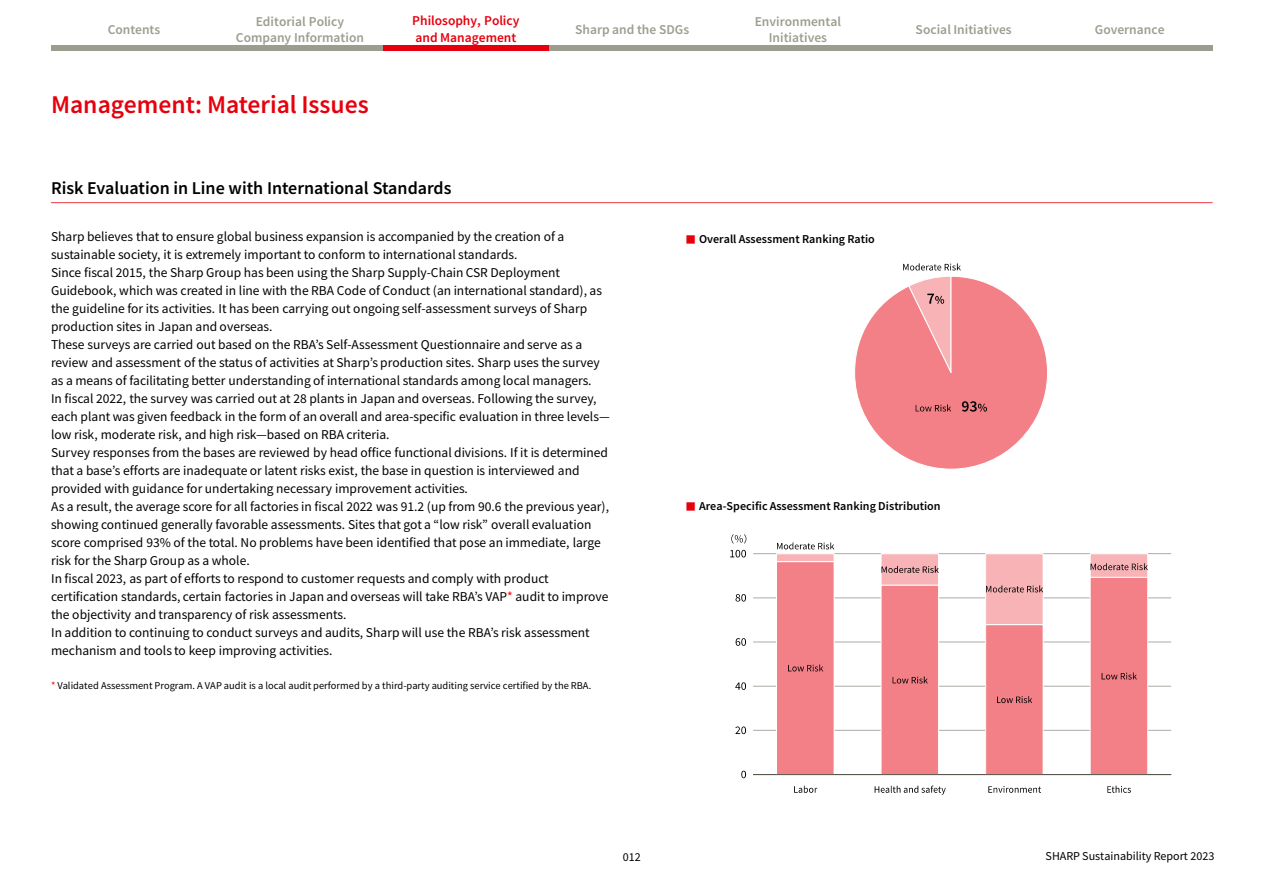
<style>
.page{position:relative;width:1264px;height:894px;background:#fff}
.page>*{position:absolute;margin:0;border:0;box-sizing:border-box;transform-origin:0 0}
.t1{font:600 25.5px "Source Sans Pro";color:#e6000d}
.t2{font:600 18px "Source Sans Pro";color:#000}
.t3{font:13.5px/18px "Source Sans Pro";color:#000}
.t4{font:600 13.5px/16.2px "Source Sans Pro";color:#9d9d8f;text-align:center}
.t5{font:600 13.5px/16.2px "Source Sans Pro";color:#e6000d}
.t6{font:600 12px "Source Sans Pro";color:#000}
.t7{font:12px "Source Sans Pro";letter-spacing:-.005em;color:#000}
.t8{font:10.5px "Source Sans Pro";color:#000}
.s1{color:#f00}
.s2{font-size:10.5px;color:#e6000d}
</style>
<div class="page">
<div style="left:548px;top:46px;width:166px;height:5px;background:#9d9d8f"></div>
<div style="left:383px;top:46px;width:165px;height:5px;background:#e6000d"></div>
<div style="left:51px;top:46px;width:166px;height:5px;background:#9d9d8f"></div>
<div style="left:714px;top:46px;width:166px;height:5px;background:#9d9d8f"></div>
<div style="left:880px;top:46px;width:166px;height:5px;background:#9d9d8f"></div>
<div style="left:1046px;top:46px;width:166px;height:5px;background:#9d9d8f"></div>
<div style="left:217px;top:46px;width:166px;height:5px;background:#9d9d8f"></div>
<hr style="left:51px;top:202px;width:1161px;height:1px;background:#ec3b45">
<svg style="left:855px;top:263px;width:192px;height:206px"></svg>
<svg style="left:731px;top:534px;width:15px;height:9px"></svg>
<svg style="left:741px;top:770px;width:4px;height:8px"></svg>
<svg style="left:735px;top:726px;width:10px;height:8px"></svg>
<svg style="left:735px;top:682px;width:10px;height:7px"></svg>
<svg style="left:735px;top:638px;width:10px;height:7px"></svg>
<svg style="left:735px;top:594px;width:10px;height:7px"></svg>
<svg style="left:730px;top:549px;width:15px;height:8px"></svg>
<hr style="left:753px;top:730px;width:417px;height:1px;background:#acaba5">
<hr style="left:753px;top:685px;width:417px;height:1px;background:#acaba5">
<hr style="left:753px;top:641px;width:417px;height:1px;background:#acaba5">
<hr style="left:753px;top:597px;width:417px;height:1px;background:#acaba5">
<hr style="left:753px;top:553px;width:417px;height:1px;background:#acaba5">
<svg style="left:1107px;top:785px;width:23px;height:7px"></svg>
<svg style="left:988px;top:786px;width:52px;height:6px"></svg>
<svg style="left:874px;top:785px;width:71px;height:9px"></svg>
<svg style="left:794px;top:785px;width:23px;height:7px"></svg>
<hr style="left:753px;top:774px;width:417px;height:1px;background:#59574c">
<svg style="left:775px;top:542px;width:59px;height:232px;background:#f08a90"></svg>
<svg style="left:880px;top:553px;width:59px;height:221px;background:#ef8b90"></svg>
<svg style="left:984px;top:553px;width:59px;height:221px;background:#f09398"></svg>
<svg style="left:1089px;top:553px;width:59px;height:221px;background:#ef898e"></svg>
<p class="t5" style="left:412px;top:13px;width:109px">Philosophy, Policy and Management</p>
<p class="t4" style="left:754px;top:13px;width:88px">Environmental<br>Initiatives</p>
<p class="t4" style="left:108px;top:22px;width:54px">Contents</p>
<p class="t4" style="left:236px;top:14px;width:129px">Editorial Policy<br>Company Information</p>
<p class="t4" style="left:1094px;top:22px;width:71px">Governance</p>
<p class="t4" style="left:915px;top:22px;width:98px">Social Initiatives</p>
<p class="t4" style="left:575px;top:22px;width:116px">Sharp and the SDGs</p>
<h1 class="t1" style="left:51px;top:88px;width:319px">Management: Material Issues</h1>
<h2 class="t2" style="left:51px;top:176px;width:402px">Risk Evaluation in Line with International Standards</h2>
<p class="t3" style="left:51px;top:227px;width:560px">Sharp believes that to ensure global business expansion is accompanied by the creation of a sustainable society, it is extremely important to conform to international standards.<br>Since fiscal 2015, the Sharp Group has been using the Sharp Supply-Chain CSR Deployment Guidebook, which was created in line with the RBA Code of Conduct (an international standard), as the guideline for its activities. It has been carrying out ongoing self-assessment surveys of Sharp production sites in Japan and overseas.<br>These surveys are carried out based on the RBA’s Self-Assessment Questionnaire and serve as a review and assessment of the status of activities at Sharp’s production sites. Sharp uses the survey as a means of facilitating better understanding of international standards among local managers.<br>In fiscal 2022, the survey was carried out at 28 plants in Japan and overseas. Following the survey, each plant was given feedback in the form of an overall and area-specific evaluation in three levels— low risk, moderate risk, and high risk—based on RBA criteria.<br>Survey responses from the bases are reviewed by head office functional divisions. If it is determined that a base’s efforts are inadequate or latent risks exist, the base in question is interviewed and provided with guidance for undertaking necessary improvement activities.<br>As a result, the average score for all factories in fiscal 2022 was 91.2 (up from 90.6 the previous year), showing continued generally favorable assessments. Sites that got a “low risk” overall evaluation score comprised 93% of the total. No problems have been identified that pose an immediate, large risk for the Sharp Group as a whole.<br>In fiscal 2023, as part of efforts to respond to customer requests and comply with product certification standards, certain factories in Japan and overseas will take RBA’s VAP<span class="s1">*</span> audit to improve the objectivity and transparency of risk assessments.<br>In addition to continuing to conduct surveys and audits, Sharp will use the RBA’s risk assessment mechanism and tools to keep improving activities.</p>
<p class="t8" style="left:51px;top:678px;width:541px"><span class="s1">*</span> Validated Assessment Program. A VAP audit is a local audit performed by a third-party auditing service certified by the RBA.</p>
<p class="t6" style="left:686px;top:231px;width:190px"><span class="s2">■</span> Overall Assessment Ranking Ratio</p>
<p class="t6" style="left:686px;top:498px;width:256px"><span class="s2">■</span> Area-Specific Assessment Ranking Distribution</p>
<p class="t7" style="left:622px;top:848px;width:19px">012</p>
<p class="t7" style="left:1045px;top:848px;width:170px">SHARP Sustainability Report 2023</p>
</div>
